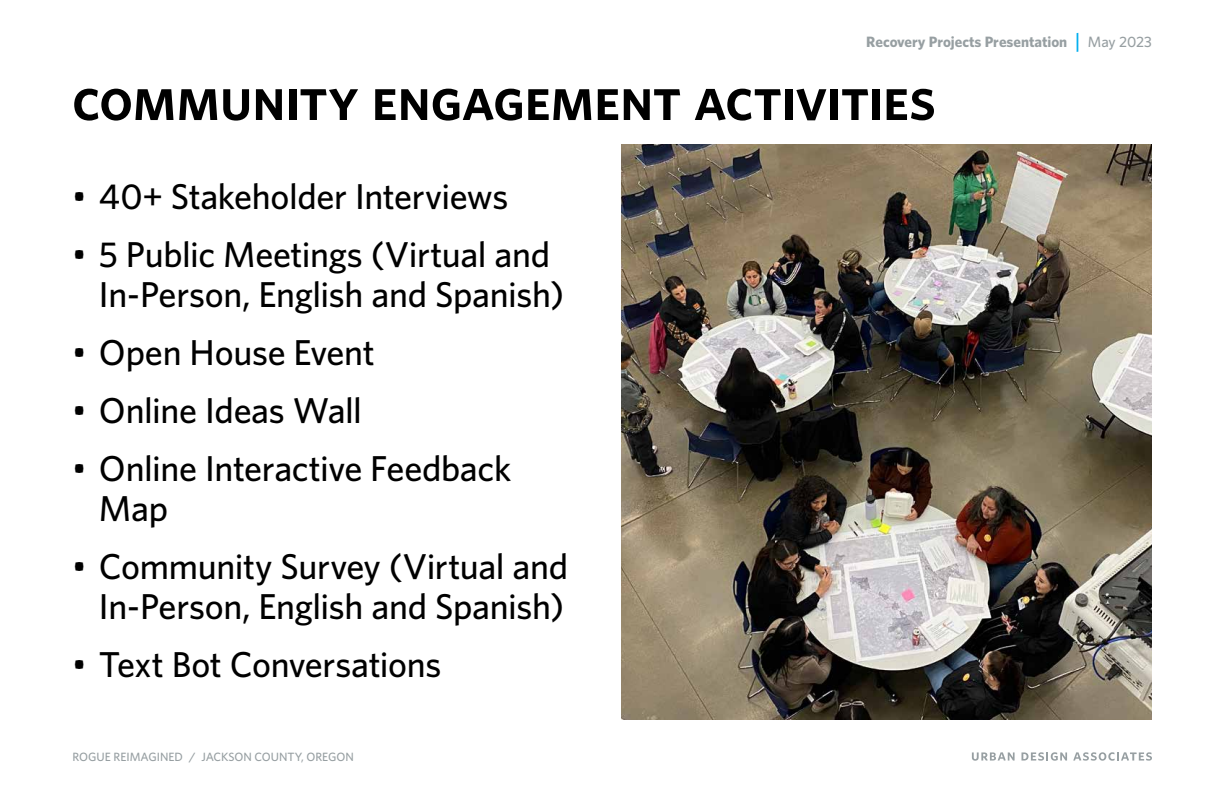
<style>
.page{position:relative;width:1224px;height:792px;background:#fff}
.page>*{position:absolute;margin:0;border:0;box-sizing:border-box;transform-origin:0 0}
.t1{font:600 60px "Whitney";letter-spacing:-.01em;color:#000}
.t2{font:500 36px/40px "Whitney";letter-spacing:-.01em;color:#000}
.t3{font:700 15px "Whitney";color:#979fa2}
.t4{font:500 12px "Whitney";color:#979fa2}
.s1{font-weight:500;font-size:21px;color:#00aeef}
.s2{font-weight:500}
.s3{font-weight:400}
</style>
<div class="page">
<svg style="left:972px;top:752px;width:43px;height:9px"></svg>
<svg style="left:1022px;top:752px;width:45px;height:9px"></svg>
<svg style="left:1073px;top:752px;width:79px;height:9px"></svg>
<img style="left:621px;top:144px;width:531px;height:576px">
<p class="t3" style="left:866px;top:32px;width:287px">Recovery Projects Presentation <span class="s1">|</span> <span class="s2">May 2023</span></p>
<h1 class="t1" style="left:72px;top:59px;width:866px">Community Engagement Activities</h1>
<p class="t2" style="left:72px;top:176px;width:438px"><span class="s3">•</span> 40+ Stakeholder Interviews</p>
<p class="t2" style="left:99px;top:234px;width:467px;text-indent:-27px"><span class="s3">•</span> 5 Public Meetings (Virtual and<br>In-Person, English and Spanish)</p>
<p class="t2" style="left:72px;top:332px;width:304px"><span class="s3">•</span> Open House Event</p>
<p class="t2" style="left:72px;top:390px;width:291px"><span class="s3">•</span> Online Ideas Wall</p>
<p class="t2" style="left:99px;top:448px;width:414px;text-indent:-27px"><span class="s3">•</span> Online Interactive Feedback<br>Map</p>
<p class="t2" style="left:72px;top:546px;width:498px;text-align:right"><span class="s3">•</span> Community Survey (Virtual and<br>In-Person, English and Spanish)</p>
<p class="t2" style="left:72px;top:644px;width:371px"><span class="s3">•</span> Text Bot Conversations</p>
<p class="t4" style="left:72px;top:749px;width:283px">ROGUE REIMAGINED / JACKSON COUNTY, OREGON</p>
</div>
